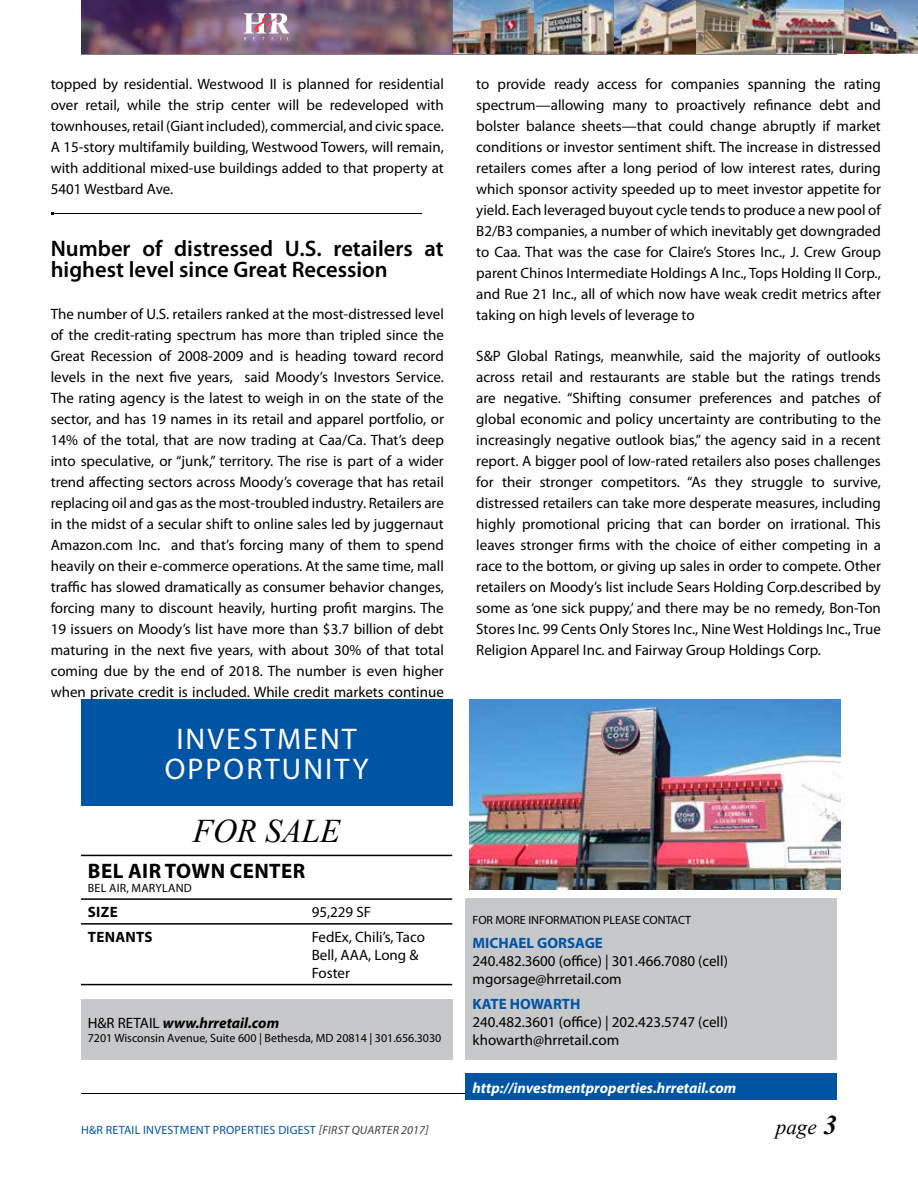
<style>
.page{position:relative;width:918px;height:1188px;background:#fff}
.page>*{position:absolute;margin:0;border:0;box-sizing:border-box;transform-origin:0 0}
.t1{font:italic 33px "Times New Roman";color:#000}
.t2{font:30px/30px "Myriad Pro";letter-spacing:.07em;color:#fff;text-align:center}
.t3{font:600 22.5px/21px "Myriad Pro";color:#000}
.t4{font:700 21px "Myriad Pro";letter-spacing:.02em;color:#000}
.t5{font:italic 21px "Times New Roman";color:#000}
.t6{font:15px/21px "Myriad Pro";color:#000;text-align:justify}
.t7{font:italic 700 15px "Myriad Pro";color:#fff}
.t8{font:700 15px "Myriad Pro";color:#0054a4}
.t9{font:italic 700 15px "Myriad Pro";color:#000}
.t10{font:700 15px "Myriad Pro";letter-spacing:.02em;color:#000}
.t11{font:12px "Myriad Pro";color:#000}
.t12{font:12px "Myriad Pro";letter-spacing:.02em;color:#0054a4}
.t13{font:12px "Myriad Pro";letter-spacing:.02em;color:#000}
.s1{font-weight:400;font-style:normal}
.s2{font-style:italic;color:#414042}
.s3{font-weight:700;font-size:27px}
</style>
<div class="page">
<hr style="left:81px;top:1093px;width:756px;height:1px;background:#000">
<hr style="left:81px;top:54px;width:756px;height:1px;background:#000">
<img style="left:452px;top:0;width:466px;height:54px">
<svg style="left:81px;top:0;width:371px;height:54px;background:#6f516a"></svg>
<svg style="left:244px;top:13px;width:45px;height:27px"></svg>
<div style="left:466px;top:1073px;width:371px;height:27px;background:#0054a4"></div>
<div style="left:81px;top:699px;width:371px;height:107px;background:#0054a4"></div>
<hr style="left:81px;top:855px;width:224px;height:1px;background:#000">
<hr style="left:305px;top:855px;width:147px;height:1px;background:#000">
<hr style="left:81px;top:898px;width:224px;height:2px;background:#000">
<hr style="left:305px;top:898px;width:147px;height:2px;background:#000">
<hr style="left:81px;top:923px;width:224px;height:2px;background:#000">
<hr style="left:305px;top:923px;width:147px;height:2px;background:#000">
<hr style="left:81px;top:984px;width:224px;height:1px;background:#000">
<hr style="left:305px;top:984px;width:147px;height:1px;background:#000">
<img style="left:469px;top:699px;width:371px;height:191px">
<div style="left:466px;top:898px;width:371px;height:162px;background:#c7c8ca"></div>
<div style="left:81px;top:999px;width:371px;height:61px;background:#c7c8ca"></div>
<hr style="left:52px;top:213px;width:370px;height:1px;background:#000">
<p class="t6" style="left:51px;top:73px;width:395px">topped by residential. Westwood II is planned for residential over retail, while the strip center will be redeveloped with townhouses, retail (Giant included), commercial, and civic space.<br>A 15-story multifamily building, Westwood Towers, will remain, with additional mixed-use buildings added to that property at 5401 Westbard Ave.</p>
<h3 class="t3" style="left:51px;top:238px;width:395px">Number of distressed U.S. retailers at highest level since Great Recession</h3>
<p class="t6" style="left:51px;top:303px;width:395px">The number of U.S. retailers ranked at the most-distressed level of the credit-rating spectrum has more than tripled since the Great Recession of 2008-2009 and is heading toward record levels in the next five years, said Moody’s Investors Service.<br>The rating agency is the latest to weigh in on the state of the sector, and has 19 names in its retail and apparel portfolio, or 14% of the total, that are now trading at Caa/Ca. That’s deep into speculative, or “junk,” territory. The rise is part of a wider trend affecting sectors across Moody’s coverage that has retail replacing oil and gas as the most-troubled industry. Retailers are in the midst of a secular shift to online sales led by juggernaut Amazon.com Inc. and that’s forcing many of them to spend heavily on their e-commerce operations. At the same time, mall traffic has slowed dramatically as consumer behavior changes, forcing many to discount heavily, hurting profit margins. The 19 issuers on Moody’s list have more than $3.7 billion of debt maturing in the next five years, with about 30% of that total coming due by the end of 2018. The number is even higher when private credit is included. While credit markets continue</p>
<h2 class="t2" style="left:165px;top:723px;width:205px">INVESTMENT<br>OPPORTUNITY</h2>
<h1 class="t1" style="left:193px;top:808px;width:149px">FOR SALE</h1>
<h3 class="t4" style="left:88px;top:857px;width:219px">BEL AIR TOWN CENTER</h3>
<p class="t13" style="left:88px;top:881px;width:105px">BEL AIR, MARYLAND</p>
<p class="t10" style="left:88px;top:902px;width:31px">SIZE</p>
<p class="t6" style="left:312px;top:901px;width:61px">95,229 SF</p>
<p class="t10" style="left:88px;top:927px;width:66px">TENANTS</p>
<p class="t6" style="left:312px;top:928px;width:115px;line-height:18px;text-align:left">FedEx, Chili’s, Taco<br>Bell, AAA, Long &amp;<br>Foster</p>
<p class="t9" style="left:88px;top:1013px;width:193px"><span class="s1">H&amp;R RETAIL</span> www.hrretail.com</p>
<p class="t11" style="left:88px;top:1031px;width:355px">7201 Wisconsin Avenue, Suite 600 | Bethesda, MD 20814 | 301.656.3030</p>
<p class="t6" style="left:476px;top:73px;width:406px">to provide ready access for companies spanning the rating spectrum—allowing many to proactively refinance debt and bolster balance sheets—that could change abruptly if market conditions or investor sentiment shift. The increase in distressed retailers comes after a long period of low interest rates, during which sponsor activity speeded up to meet investor appetite for yield. Each leveraged buyout cycle tends to produce a new pool of B2/B3 companies, a number of which inevitably get downgraded to Caa. That was the case for Claire’s Stores Inc., J. Crew Group parent Chinos Intermediate Holdings A Inc., Tops Holding II Corp., and Rue 21 Inc., all of which now have weak credit metrics after taking on high levels of leverage to</p>
<p class="t6" style="left:476px;top:345px;width:406px">S&amp;P Global Ratings, meanwhile, said the majority of outlooks across retail and restaurants are stable but the ratings trends are negative. “Shifting consumer preferences and patches of global economic and policy uncertainty are contributing to the increasingly negative outlook bias,” the agency said in a recent report. A bigger pool of low-rated retailers also poses challenges for their stronger competitors. “As they struggle to survive, distressed retailers can take more desperate measures, including highly promotional pricing that can border on irrational. This leaves stronger firms with the choice of either competing in a race to the bottom, or giving up sales in order to compete. Other retailers on Moody’s list include Sears Holding Corp.described by some as ‘one sick puppy,’ and there may be no remedy, Bon-Ton Stores Inc. 99 Cents Only Stores Inc., Nine West Holdings Inc., True Religion Apparel Inc. and Fairway Group Holdings Corp.</p>
<p class="t11" style="left:472px;top:912px;width:220px">FOR MORE INFORMATION PLEASE CONTACT</p>
<p class="t8" style="left:472px;top:934px;width:132px">MICHAEL GORSAGE</p>
<p class="t6" style="left:472px;top:952px;width:257px;line-height:18px">240.482.3600 (office) | 301.466.7080 (cell) mgorsage@hrretail.com</p>
<p class="t8" style="left:472px;top:994px;width:110px">KATE HOWARTH</p>
<p class="t6" style="left:472px;top:1013px;width:257px;line-height:18px">240.482.3601 (office) | 202.423.5747 (cell) khowarth@hrretail.com</p>
<p class="t7" style="left:472px;top:1078px;width:265px">http://investmentproperties.hrretail.com</p>
<p class="t12" style="left:81px;top:1123px;width:349px">H&amp;R RETAIL INVESTMENT PROPERTIES DIGEST <span class="s2">[FIRST QUARTER 2017]</span></p>
<h3 class="t5" style="left:776px;top:1113px;width:63px">page <span class="s3">3</span></h3>
</div>
